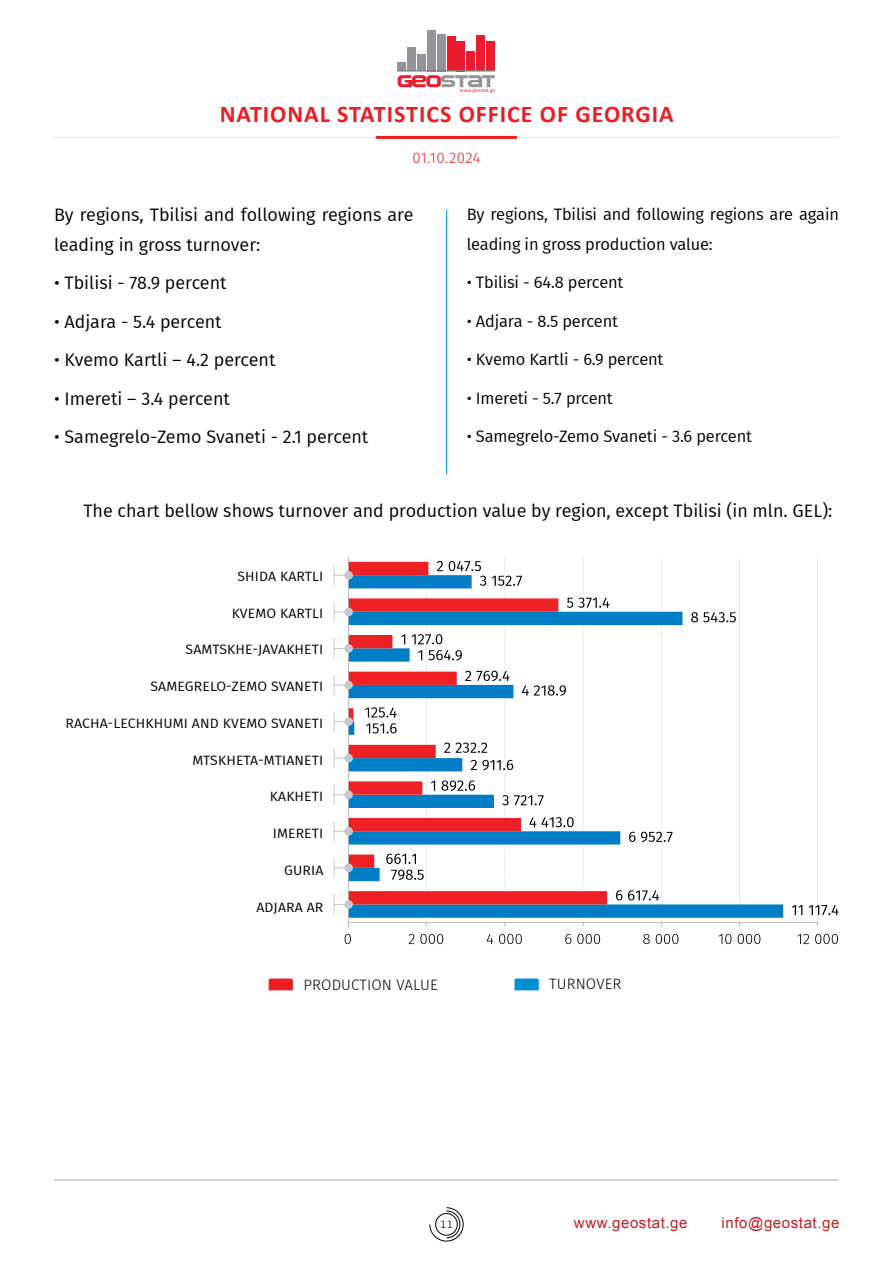
<style>
.page{position:relative;width:893px;height:1263px;background:#fff}
.page>*{position:absolute;margin:0;border:0;box-sizing:border-box;transform-origin:0 0}
.t1{font:700 24px "Calibri";letter-spacing:.04em;color:#ed1d24}
.t2{font:18px/30px "Fira GO";color:#000}
.t3{font:16.5px/30px "Fira GO";letter-spacing:-.01em;color:#000}
.t4{font:15px "BPG Ingiri Arial";letter-spacing:.04em;color:#c12026}
.t5{font:300 15px "Fira GO";letter-spacing:.01em;color:#000}
.t6{font:300 15px "Fira GO";letter-spacing:.025em;color:#ed1d24}
.t7{font:13.5px "Fira GO";letter-spacing:.01em;color:#000;scale:1.04 1}
.t8{font:300 12px "Calibri";color:#000}
</style>
<div class="page">
<svg style="left:429px;top:1207px;width:35px;height:34px"></svg>
<hr style="left:54px;top:1179px;width:785px;height:1px;background:#a7a9ac">
<hr style="left:54px;top:137px;width:785px;height:1px;background:#e6e7e8">
<hr style="left:376px;top:136px;width:141px;height:3px;background:#ed1d24">
<div style="left:398px;top:62px;width:8px;height:9px;background:#929497"></div>
<div style="left:407px;top:47px;width:9px;height:24px;background:#929497"></div>
<div style="left:417px;top:55px;width:9px;height:16px;background:#929497"></div>
<div style="left:427px;top:30px;width:9px;height:41px;background:#929497"></div>
<div style="left:437px;top:34px;width:9px;height:37px;background:#929497"></div>
<div style="left:447px;top:36px;width:8px;height:35px;background:#ec1b2e"></div>
<div style="left:457px;top:41px;width:8px;height:30px;background:#ec1b2e"></div>
<div style="left:466px;top:51px;width:9px;height:20px;background:#ec1b2e"></div>
<div style="left:476px;top:36px;width:9px;height:35px;background:#ec1b2e"></div>
<div style="left:486px;top:42px;width:9px;height:29px;background:#ec1b2e"></div>
<hr style="left:398px;top:70px;width:97px;height:2px;background:#808184">
<svg style="left:398px;top:75px;width:97px;height:18px"></svg>
<hr style="left:446px;top:210px;width:1px;height:265px;background:#00aeef">
<hr style="left:817px;top:556px;width:1px;height:367px;background:#e5e6e7">
<hr style="left:739px;top:556px;width:1px;height:367px;background:#e5e6e7">
<hr style="left:661px;top:556px;width:1px;height:367px;background:#e5e6e7">
<hr style="left:583px;top:556px;width:1px;height:367px;background:#e5e6e7">
<hr style="left:504px;top:556px;width:1px;height:367px;background:#e5e6e7">
<hr style="left:426px;top:556px;width:1px;height:367px;background:#e5e6e7">
<svg style="left:349px;top:604px;width:434px;height:314px"></svg>
<svg style="left:349px;top:562px;width:258px;height:342px"></svg>
<hr style="left:348px;top:922px;width:470px;height:1px;background:#a8a8ac">
<hr style="left:348px;top:556px;width:1px;height:367px;background:#a8a8ac">
<svg style="left:792px;top:905px;width:10px;height:10px"></svg>
<svg style="left:809px;top:905px;width:29px;height:10px"></svg>
<svg style="left:391px;top:870px;width:33px;height:10px"></svg>
<svg style="left:629px;top:832px;width:43px;height:10px"></svg>
<svg style="left:502px;top:795px;width:42px;height:10px"></svg>
<svg style="left:471px;top:760px;width:42px;height:10px"></svg>
<svg style="left:366px;top:723px;width:31px;height:10px"></svg>
<svg style="left:522px;top:685px;width:44px;height:11px"></svg>
<svg style="left:418px;top:650px;width:4px;height:10px"></svg>
<svg style="left:428px;top:650px;width:34px;height:11px"></svg>
<svg style="left:691px;top:612px;width:45px;height:10px"></svg>
<svg style="left:492px;top:576px;width:30px;height:10px"></svg>
<svg style="left:616px;top:890px;width:6px;height:10px"></svg>
<svg style="left:628px;top:890px;width:31px;height:10px"></svg>
<svg style="left:386px;top:854px;width:30px;height:10px"></svg>
<svg style="left:529px;top:817px;width:45px;height:10px"></svg>
<svg style="left:431px;top:781px;width:4px;height:10px"></svg>
<svg style="left:442px;top:780px;width:33px;height:11px"></svg>
<svg style="left:444px;top:743px;width:43px;height:10px"></svg>
<svg style="left:365px;top:707px;width:32px;height:10px"></svg>
<svg style="left:465px;top:671px;width:44px;height:10px"></svg>
<svg style="left:401px;top:634px;width:4px;height:10px"></svg>
<svg style="left:411px;top:634px;width:31px;height:10px"></svg>
<svg style="left:567px;top:598px;width:42px;height:10px"></svg>
<svg style="left:437px;top:561px;width:6px;height:10px"></svg>
<svg style="left:449px;top:561px;width:37px;height:25px"></svg>
<svg style="left:345px;top:934px;width:6px;height:10px"></svg>
<svg style="left:409px;top:934px;width:5px;height:10px"></svg>
<svg style="left:420px;top:934px;width:23px;height:10px"></svg>
<svg style="left:487px;top:934px;width:6px;height:10px"></svg>
<svg style="left:499px;top:934px;width:23px;height:10px"></svg>
<svg style="left:565px;top:934px;width:6px;height:10px"></svg>
<svg style="left:577px;top:934px;width:23px;height:10px"></svg>
<svg style="left:643px;top:934px;width:7px;height:10px"></svg>
<svg style="left:656px;top:934px;width:22px;height:10px"></svg>
<svg style="left:719px;top:934px;width:12px;height:10px"></svg>
<svg style="left:738px;top:934px;width:22px;height:10px"></svg>
<svg style="left:797px;top:934px;width:12px;height:10px"></svg>
<svg style="left:815px;top:934px;width:23px;height:10px"></svg>
<div style="left:344px;top:571px;width:9px;height:9px;background:#c7c8ca;border-radius:50%"></div>
<svg style="left:334px;top:566px;width:14px;height:19px"></svg>
<div style="left:344px;top:608px;width:9px;height:8px;background:#c7c8ca;border-radius:50%"></div>
<svg style="left:334px;top:602px;width:13px;height:20px"></svg>
<div style="left:344px;top:644px;width:9px;height:9px;background:#c7c8ca;border-radius:50%"></div>
<svg style="left:334px;top:639px;width:14px;height:19px"></svg>
<div style="left:344px;top:681px;width:9px;height:8px;background:#c7c8ca;border-radius:50%"></div>
<svg style="left:334px;top:675px;width:13px;height:20px"></svg>
<div style="left:344px;top:717px;width:9px;height:9px;background:#c7c8ca;border-radius:50%"></div>
<svg style="left:334px;top:712px;width:14px;height:19px"></svg>
<div style="left:344px;top:754px;width:9px;height:8px;background:#c7c8ca;border-radius:50%"></div>
<svg style="left:334px;top:748px;width:14px;height:20px"></svg>
<div style="left:344px;top:790px;width:9px;height:9px;background:#c7c8ca;border-radius:50%"></div>
<svg style="left:334px;top:785px;width:14px;height:19px"></svg>
<div style="left:344px;top:827px;width:9px;height:9px;background:#c7c8ca;border-radius:50%"></div>
<svg style="left:334px;top:821px;width:14px;height:20px"></svg>
<div style="left:344px;top:863px;width:9px;height:9px;background:#c7c8ca;border-radius:50%"></div>
<svg style="left:334px;top:858px;width:14px;height:20px"></svg>
<div style="left:344px;top:900px;width:9px;height:9px;background:#c7c8ca;border-radius:50%"></div>
<svg style="left:334px;top:895px;width:14px;height:19px"></svg>
<svg style="left:514px;top:978px;width:25px;height:12px"></svg>
<svg style="left:269px;top:978px;width:24px;height:12px"></svg>
<h1 class="t1" style="left:220px;top:97px;width:455px">NATIONAL STATISTICS OFFICE OF GEORGIA</h1>
<p class="t6" style="left:412px;top:149px;width:70px">01.10.2024</p>
<p class="t2" style="left:54px;top:200px;width:361px">By regions, Tbilisi and following regions are leading in gross turnover:</p>
<p class="t2" style="left:54px;top:268px;width:174px">• Tbilisi - 78.9 percent</p>
<p class="t2" style="left:54px;top:307px;width:169px">• Adjara - 5.4 percent</p>
<p class="t2" style="left:54px;top:345px;width:223px">• Kvemo Kartli – 4.2 percent</p>
<p class="t2" style="left:54px;top:384px;width:177px">• Imereti – 3.4 percent</p>
<p class="t2" style="left:54px;top:422px;width:316px">• Samegrelo-Zemo Svaneti - 2.1 percent</p>
<p class="t3" style="left:467px;top:199px;width:374px">By regions, Tbilisi and following regions are again leading in gross production value:</p>
<p class="t3" style="left:467px;top:267px;width:158px">• Tbilisi - 64.8 percent</p>
<p class="t3" style="left:467px;top:306px;width:153px">• Adjara - 8.5 percent</p>
<p class="t3" style="left:467px;top:344px;width:198px">• Kvemo Kartli - 6.9 percent</p>
<p class="t3" style="left:467px;top:383px;width:148px">• Imereti - 5.7 prcent</p>
<p class="t3" style="left:467px;top:421px;width:287px">• Samegrelo-Zemo Svaneti - 3.6 percent</p>
<p class="t2" style="left:83px;top:495px;width:750px">The chart bellow shows turnover and production value by region, except Tbilisi (in mln. GEL):</p>
<p class="t7" style="left:237px;top:568px;width:84px">SHIDA KARTLI</p>
<p class="t7" style="left:232px;top:605px;width:90px">KVEMO KARTLI</p>
<p class="t7" style="left:186px;top:642px;width:134px">SAMTSKHE-JAVAKHETI</p>
<p class="t7" style="left:150px;top:678px;width:168px">SAMEGRELO-ZEMO SVANETI</p>
<p class="t7" style="left:65px;top:715px;width:250px">RACHA-LECHKHUMI AND KVEMO SVANETI</p>
<p class="t7" style="left:192px;top:752px;width:127px">MTSKHETA-MTIANETI</p>
<p class="t7" style="left:270px;top:789px;width:53px">KAKHETI</p>
<p class="t7" style="left:273px;top:825px;width:50px">IMERETI</p>
<p class="t7" style="left:284px;top:862px;width:39px">GURIA</p>
<p class="t7" style="left:256px;top:899px;width:66px">ADJARA AR</p>
<p class="t5" style="left:303px;top:976px;width:136px">PRODUCTION VALUE</p>
<p class="t5" style="left:549px;top:975px;width:74px">TURNOVER</p>
<p class="t8" style="left:440px;top:1217px;width:14px">11</p>
<p class="t4" style="left:574px;top:1213px;width:115px">www.geostat.ge</p>
<p class="t4" style="left:722px;top:1213px;width:119px">info@geostat.ge</p>
</div>
